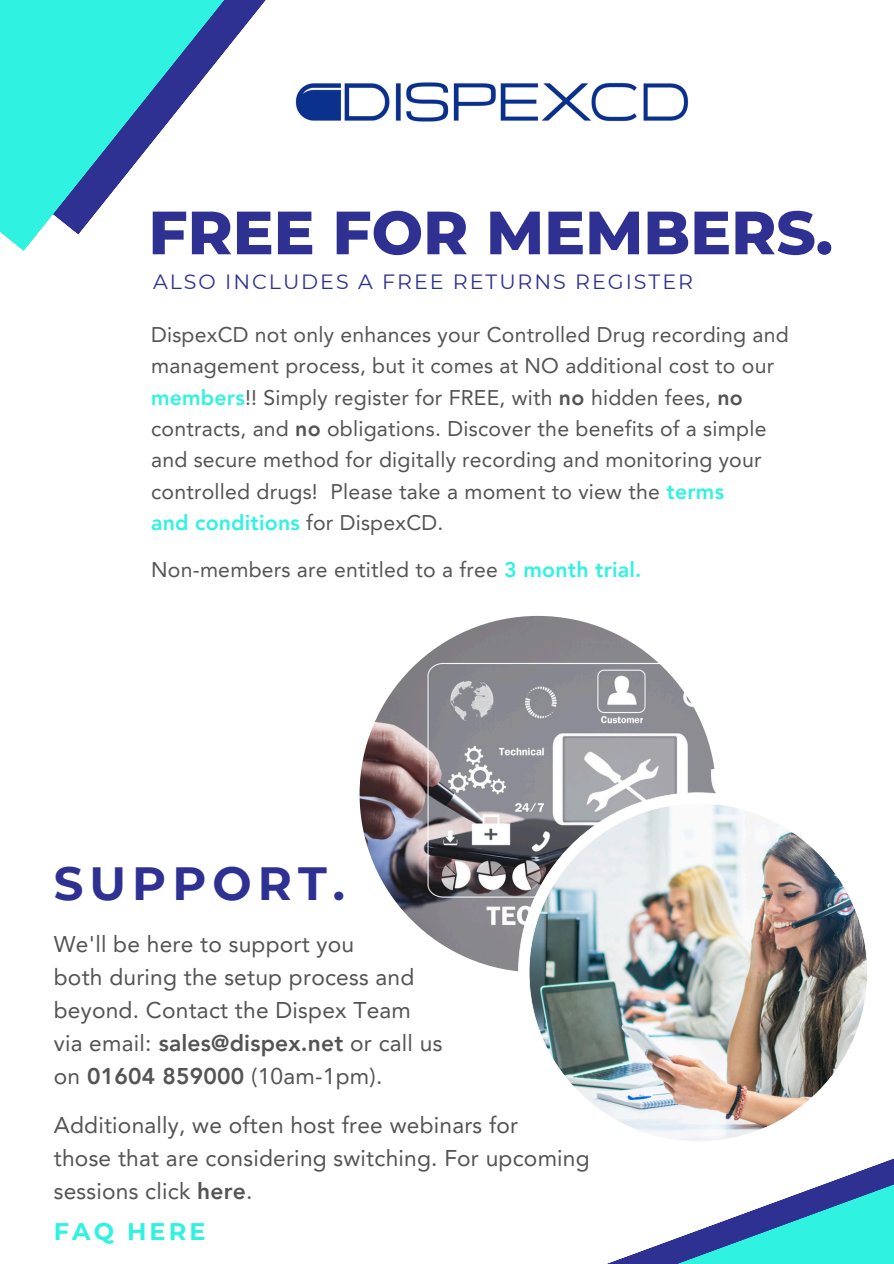
<style>
.page{position:relative;width:894px;height:1264px;background:#fff}
.page>*{position:absolute;margin:0;border:0;box-sizing:border-box;transform-origin:0 0}
.t1{font:800 60.9px "Montserrat";color:#2e3192}
.t2{font:700 46.5px "Montserrat";letter-spacing:.13em;color:#2e3192}
.t3{font:700 24px "Montserrat";letter-spacing:.13em;color:#2ff3e0}
.t4{font:22.8px/33.2px "Avenir LT Pro";letter-spacing:.01em;color:#545454}
.t5{font:21.3px/31.3px "Avenir LT Pro";letter-spacing:.01em;color:#545454}
.t6{font:800 21.3px "Avenir LT Pro";letter-spacing:.01em;color:#2ff3e0}
.t7{font:20.55px "Montserrat";letter-spacing:.095em;color:#2e3192}
.s1{font-weight:800;color:#2ff3e0}
.s2{font-weight:800}
.s3{font-weight:400;color:#545454}
</style>
<div class="page">
<img style="left:359px;top:616px;width:357px;height:356px;border-radius:50%">
<svg style="left:0;top:0;width:266px;height:251px;fill:#2ff3e0"></svg>
<svg style="left:609px;top:1159px;width:284px;height:104px"></svg>
<img style="left:518px;top:792px;width:349px;height:349px">
<img style="left:295px;top:82px;width:394px;height:40px">
<h1 class="t1" style="left:148px;top:195px;width:686px">FREE FOR MEMBERS.</h1>
<h4 class="t7" style="left:153px;top:269px;width:541px">ALSO INCLUDES A FREE RETURNS REGISTER</h4>
<p class="t5" style="left:151px;top:321px;width:639px">DispexCD not only enhances your Controlled Drug recording and management process, but it comes at NO additional cost to our <span class="s1">members</span>!! Simply register for FREE, with <span class="s2">no</span> hidden fees, <span class="s2">no </span>contracts, and <span class="s2">no</span> obligations. Discover the benefits of a simple</p>
<p class="t5" style="left:151px;top:446px;width:611px">and secure method for digitally recording and monitoring your controlled drugs! Please take a moment to view the <span class="s1">terms</span></p>
<p class="t6" style="left:151px;top:514px;width:294px">and conditions <span class="s3">for DispexCD.</span></p>
<p class="t5" style="left:151px;top:556px;width:492px">Non-members are entitled to a free <span class="s1">3 month trial.</span></p>
<p class="t2" style="left:54px;top:854px;width:293px">SUPPORT.</p>
<p class="t4" style="left:54px;top:929px;width:390px">We'll be here to support you<br>both during the setup process and beyond. Contact the Dispex Team via email: <span class="s2">sales@dispex.net</span> or call us on <span class="s2">01604 859000</span> (10am-1pm).</p>
<p class="t4" style="left:54px;top:1110px;width:537px">Additionally, we often host free webinars for<br>those that are considering switching. For upcoming</p>
<h2 class="t4" style="left:54px;top:1176px;width:200px">sessions click <span class="s2">here</span>.</h2>
<p class="t3" style="left:54px;top:1216px;width:153px">FAQ HERE</p>
</div>
